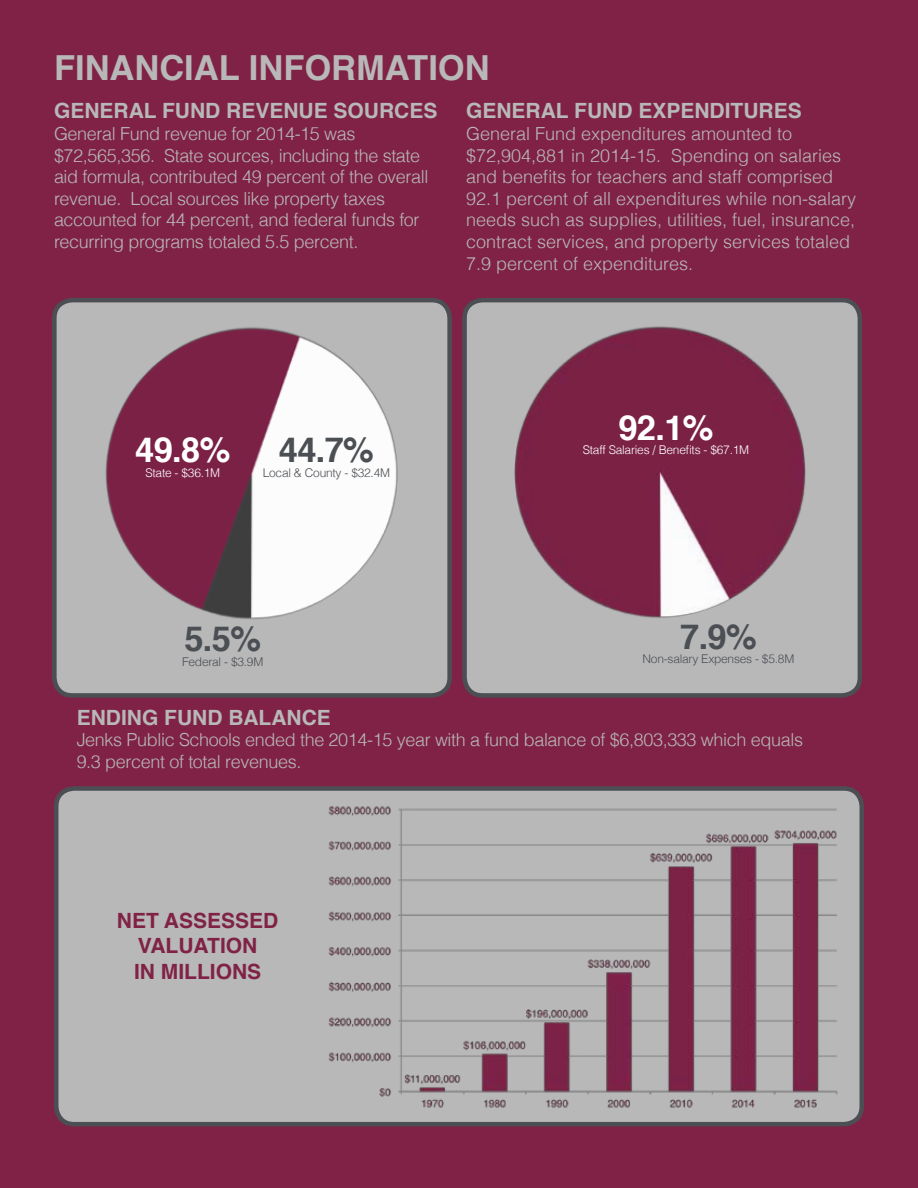
<style>
.page{position:relative;width:918px;height:1188px;background:#802245}
.page>*{position:absolute;margin:0;border:0;box-sizing:border-box;transform-origin:0 0}
.t1{font:700 34.5px "Helvetica";color:#b8b8b8}
.t2{font:700 34.5px "Helvetica";color:#4b4f54}
.t3{font:700 34.5px "Helvetica";color:#fff}
.t4{font:700 21px "Helvetica";color:#b8b8b8}
.t5{font:700 21px/25.2px "Helvetica";color:#802245;text-align:center}
.t6{font:300 18px/21.6px "Helvetica";letter-spacing:-.02em;color:#b8b8b8}
.t7{font:300 18px/21.6px "Helvetica";color:#b8b8b8}
.t8{font:300 12px "Helvetica";letter-spacing:-.02em;color:#4b4f54}
.t9{font:300 12px "Helvetica";letter-spacing:-.02em;color:#fff}
</style>
<div class="page">
<div style="left:54px;top:300px;width:396px;height:395px;background:#b8b8b8;border-radius:18px"></div>
<div style="left:52px;top:298px;width:400px;height:400px;border:4px solid #4b4f54;border-radius:18px"></div>
<div style="left:465px;top:300px;width:395px;height:395px;background:#b8b8b8;border-radius:18px"></div>
<div style="left:462px;top:298px;width:400px;height:400px;border:4px solid #4b4f54;border-radius:18px"></div>
<div style="left:56px;top:788px;width:806px;height:336px;background:#b8b8b8;border-radius:18px"></div>
<div style="left:54px;top:786px;width:810px;height:340px;border:4px solid #4b4f54;border-radius:18px"></div>
<img style="left:52px;top:320px;width:415px;height:305px">
<img style="left:405px;top:319px;width:457px;height:305px">
<img style="left:328px;top:806px;width:510px;height:302px">
<h1 class="t1" style="left:54px;top:40px;width:437px">FINANCIAL INFORMATION</h1>
<p class="t4" style="left:54px;top:94px;width:385px">GENERAL FUND REVENUE SOURCES</p>
<p class="t6" style="left:54px;top:121px;width:376px">General Fund revenue for 2014-15 was $72,565,356. State sources, including the state aid formula, contributed 49 percent of the overall revenue. Local sources like property taxes accounted for 44 percent, and federal funds for recurring programs totaled 5.5 percent.</p>
<p class="t4" style="left:466px;top:94px;width:337px">GENERAL FUND EXPENDITURES</p>
<p class="t7" style="left:466px;top:121px;width:392px">General Fund expenditures amounted to $72,904,881 in 2014-15. Spending on salaries and benefits for teachers and staff comprised 92.1 percent of all expenditures while non-salary needs such as supplies, utilities, fuel, insurance, contract services, and property services totaled 7.9 percent of expenditures.</p>
<h1 class="t3" style="left:135px;top:422px;width:97px">49.8%</h1>
<p class="t9" style="left:145px;top:462px;width:76px">State - $36.1M</p>
<h1 class="t3" style="left:618px;top:400px;width:97px">92.1%</h1>
<h1 class="t2" style="left:279px;top:422px;width:97px">44.7%</h1>
<p class="t9" style="left:583px;top:439px;width:168px">Staff Salaries / Benefits - $67.1M</p>
<p class="t8" style="left:263px;top:462px;width:129px">Local &amp; County - $32.4M</p>
<h1 class="t2" style="left:184px;top:611px;width:78px">5.5%</h1>
<p class="t8" style="left:182px;top:651px;width:83px">Federal - $3.9M</p>
<h1 class="t2" style="left:680px;top:609px;width:78px">7.9%</h1>
<p class="t8" style="left:643px;top:649px;width:153px">Non-salary Expenses - $5.8M</p>
<p class="t4" style="left:77px;top:700px;width:256px">ENDING FUND BALANCE</p>
<p class="t6" style="left:77px;top:728px;width:728px">Jenks Public Schools ended the 2014-15 year with a fund balance of $6,803,333 which equals<br>9.3 percent of total revenues.</p>
<p class="t5" style="left:117px;top:908px;width:163px">NET ASSESSED<br>VALUATION<br>IN MILLIONS</p>
</div>
